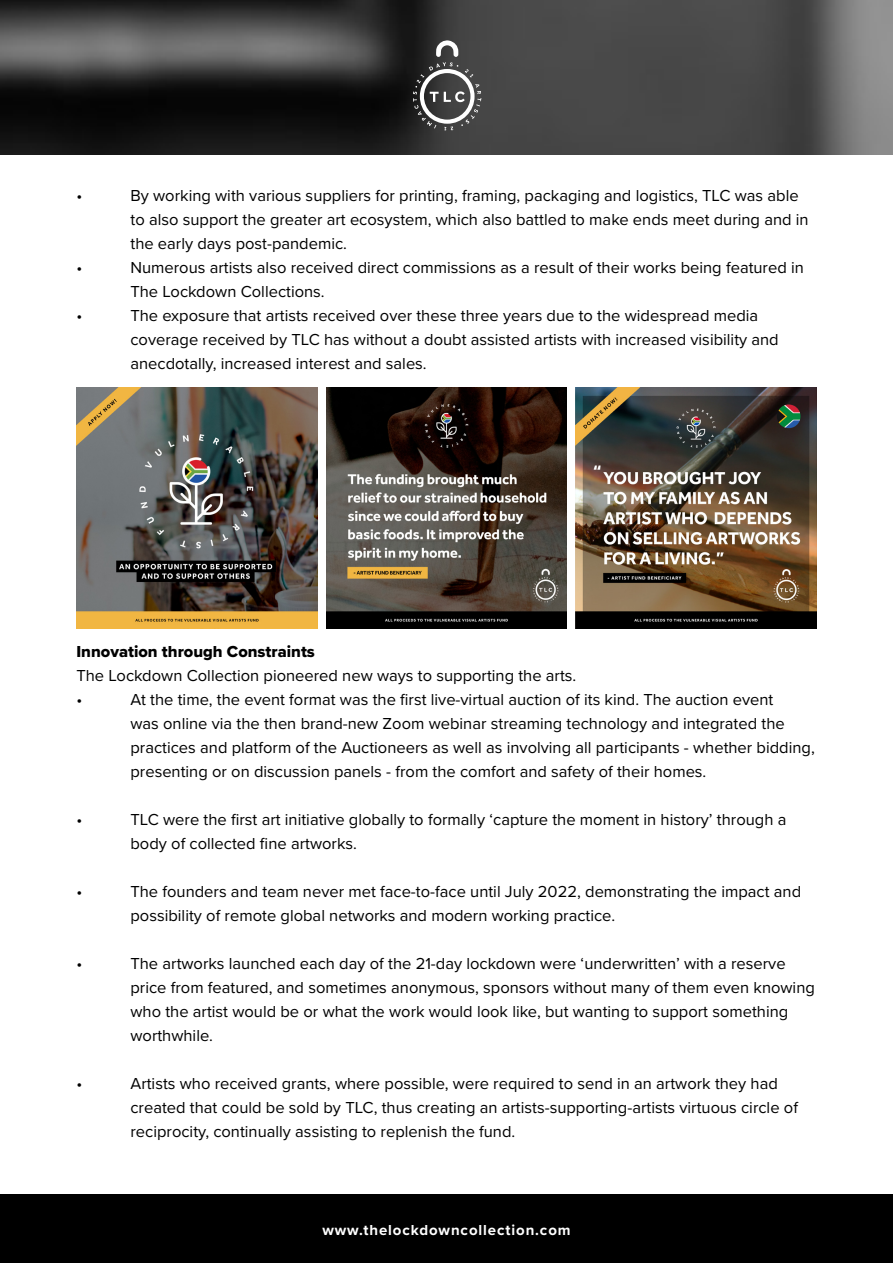
<style>
.page{position:relative;width:893px;height:1263px;background:#fff}
.page>*{position:absolute;margin:0;border:0;box-sizing:border-box;transform-origin:0 0}
.t1{font:16.5px/24px "Proxima Nova";color:#000}
.t2{font:16.5px "Proxima Nova Extrabld";color:#000}
.t3{font:700 15px "Proxima Nova";letter-spacing:.06em;color:#fff}
</style>
<div class="page">
<img style="left:76px;top:388px;width:241px;height:240px">
<img style="left:0;top:0;width:893px;height:155px">
<svg style="left:413px;top:40px;width:68px;height:90px;background:#5a5a5a"></svg>
<div style="left:0;top:1194px;width:893px;height:69px;background:#000"></div>
<img style="left:576px;top:388px;width:240px;height:240px">
<img style="left:326px;top:388px;width:241px;height:240px">
<p class="t1" style="left:76px;top:182px;width:7px">•</p>
<p class="t1" style="left:130px;top:182px;width:680px">By working with various suppliers for printing, framing, packaging and logistics, TLC was able to also support the greater art ecosystem, which also battled to make ends meet during and in the early days post-pandemic.</p>
<p class="t1" style="left:76px;top:254px;width:7px">•</p>
<p class="t1" style="left:130px;top:254px;width:675px">Numerous artists also received direct commissions as a result of their works being featured in<br>The Lockdown Collections.</p>
<p class="t1" style="left:76px;top:302px;width:7px">•</p>
<p class="t1" style="left:130px;top:302px;width:650px">The exposure that artists received over these three years due to the widespread media coverage received by TLC has without a doubt assisted artists with increased visibility and anecdotally, increased interest and sales.</p>
<p class="t2" style="left:76px;top:639px;width:240px">Innovation through Constraints</p>
<p class="t1" style="left:76px;top:662px;width:501px">The Lockdown Collection pioneered new ways to supporting the arts. •</p>
<p class="t1" style="left:130px;top:686px;width:686px">At the time, the event format was the first live-virtual auction of its kind. The auction event<br>was online via the then brand-new Zoom webinar streaming technology and integrated the practices and platform of the Auctioneers as well as involving all participants - whether bidding, presenting or on discussion panels - from the comfort and safety of their homes.</p>
<p class="t1" style="left:76px;top:806px;width:7px">•</p>
<p class="t1" style="left:130px;top:806px;width:657px">TLC were the first art initiative globally to formally ‘capture the moment in history’ through a body of collected fine artworks.</p>
<p class="t1" style="left:76px;top:878px;width:7px">•</p>
<p class="t1" style="left:130px;top:878px;width:672px">The founders and team never met face-to-face until July 2022, demonstrating the impact and possibility of remote global networks and modern working practice.</p>
<p class="t1" style="left:76px;top:950px;width:7px">•</p>
<p class="t1" style="left:130px;top:950px;width:686px">The artworks launched each day of the 21-day lockdown were ‘underwritten’ with a reserve price from featured, and sometimes anonymous, sponsors without many of them even knowing who the artist would be or what the work would look like, but wanting to support something worthwhile.</p>
<p class="t1" style="left:76px;top:1070px;width:7px">•</p>
<p class="t1" style="left:130px;top:1070px;width:669px">Artists who received grants, where possible, were required to send in an artwork they had created that could be sold by TLC, thus creating an artists-supporting-artists virtuous circle of reciprocity, continually assisting to replenish the fund.</p>
<p class="t3" style="left:322px;top:1218px;width:250px">www.thelockdowncollection.com</p>
</div>
